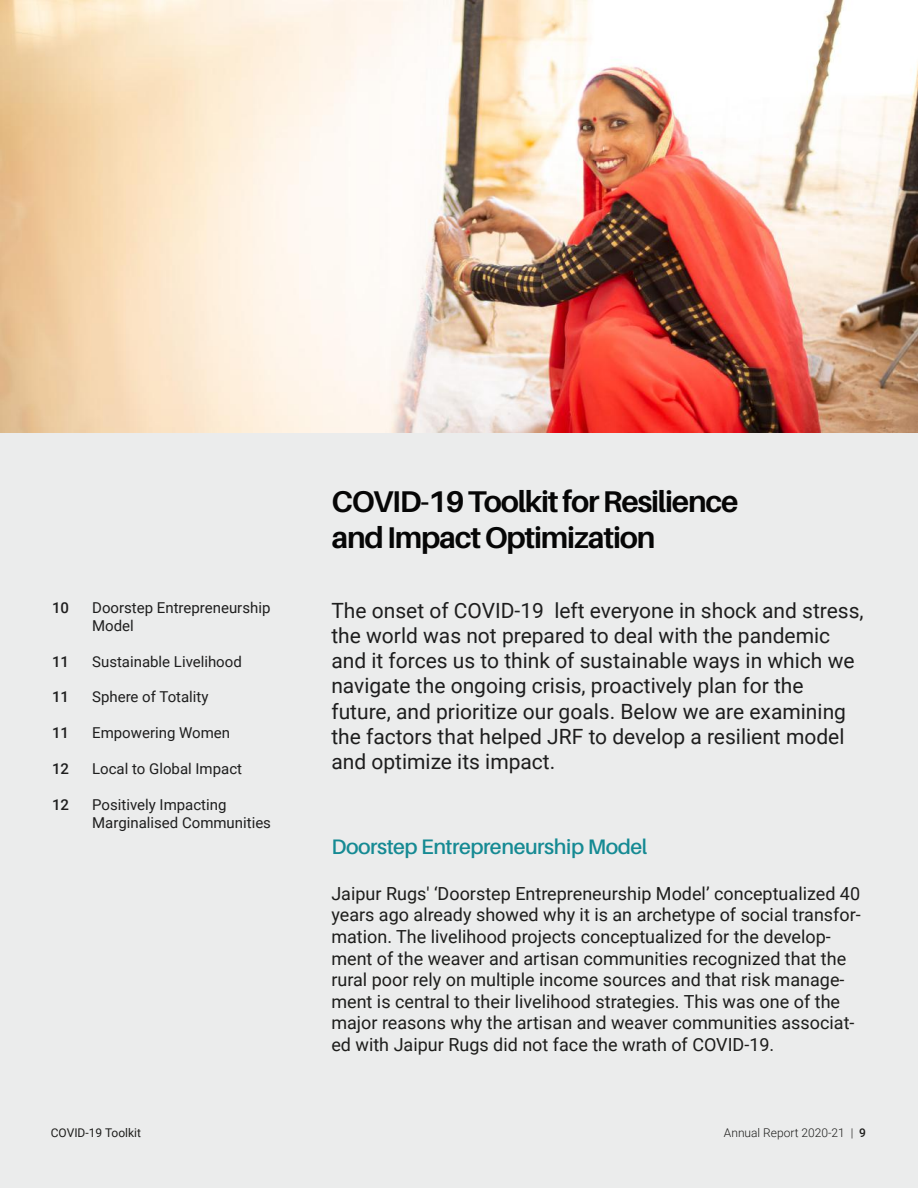
<style>
.page{position:relative;width:918px;height:1188px;background:#ebecec}
.page>*{position:absolute;margin:0;border:0;box-sizing:border-box;transform-origin:0 0}
.t1{font:700 30px/36px "Aileron";letter-spacing:-.04em;color:#060606}
.t2{font:21px/25.2px "Roboto";color:#1e1e1e}
.t3{font:600 21px "Aileron";letter-spacing:-.02em;color:#158a93}
.t4{font:18px/21.6px "Roboto";color:#1d1d1b}
.t5{font:15px/18px "Roboto";color:#1e1e1e}
.t6{font:500 15px "Roboto";color:#1e1e1e}
.t7{font:300 12px "Roboto";color:#1d1d1b}
.t8{font:12px "Roboto";color:#1d1d1b}
.s1{font-weight:500}
</style>
<div class="page">
<img style="left:0;top:0;width:918px;height:432px">
<p class="t6" style="left:52px;top:597px;width:19px">10</p>
<p class="t6" style="left:52px;top:651px;width:19px">11</p>
<p class="t6" style="left:52px;top:687px;width:19px">11</p>
<p class="t6" style="left:52px;top:722px;width:19px">11</p>
<p class="t6" style="left:52px;top:758px;width:19px">12</p>
<p class="t6" style="left:52px;top:794px;width:19px">12</p>
<p class="t5" style="left:92px;top:598px;width:180px">Doorstep Entrepreneurship<br>Model</p>
<p class="t5" style="left:92px;top:652px;width:151px">Sustainable Livelihood</p>
<p class="t5" style="left:92px;top:688px;width:118px">Sphere of Totality</p>
<p class="t5" style="left:92px;top:723px;width:139px">Empowering Women</p>
<p class="t5" style="left:92px;top:759px;width:151px">Local to Global Impact</p>
<p class="t5" style="left:92px;top:795px;width:180px">Positively Impacting<br>Marginalised Communities</p>
<p class="t8" style="left:51px;top:1125px;width:92px">COVID-19 Toolkit</p>
<h1 class="t1" style="left:331px;top:484px;width:409px">COVID-19 Toolkit for Resilience and Impact Optimization</h1>
<p class="t2" style="left:331px;top:597px;width:534px">The onset of COVID-19 left everyone in shock and stress, the world was not prepared to deal with the pandemic and it forces us to think of sustainable ways in which we navigate the ongoing crisis, proactively plan for the future, and prioritize our goals. Below we are examining the factors that helped JRF to develop a resilient model and optimize its impact.</p>
<p class="t3" style="left:331px;top:835px;width:318px">Doorstep Entrepreneurship Model</p>
<p class="t4" style="left:331px;top:882px;width:531px">Jaipur Rugs' ‘Doorstep Entrepreneurship Model’ conceptualized 40 years ago already showed why it is an archetype of social transfor&shy;mation. The livelihood projects conceptualized for the develop&shy;ment of the weaver and artisan communities recognized that the rural poor rely on multiple income sources and that risk manage&shy;ment is central to their livelihood strategies. This was one of the major reasons why the artisan and weaver communities associat&shy;ed with Jaipur Rugs did not face the wrath of COVID-19.</p>
<p class="t7" style="left:724px;top:1125px;width:144px">Annual Report 2020-21 | <span class="s1">9</span></p>
</div>
